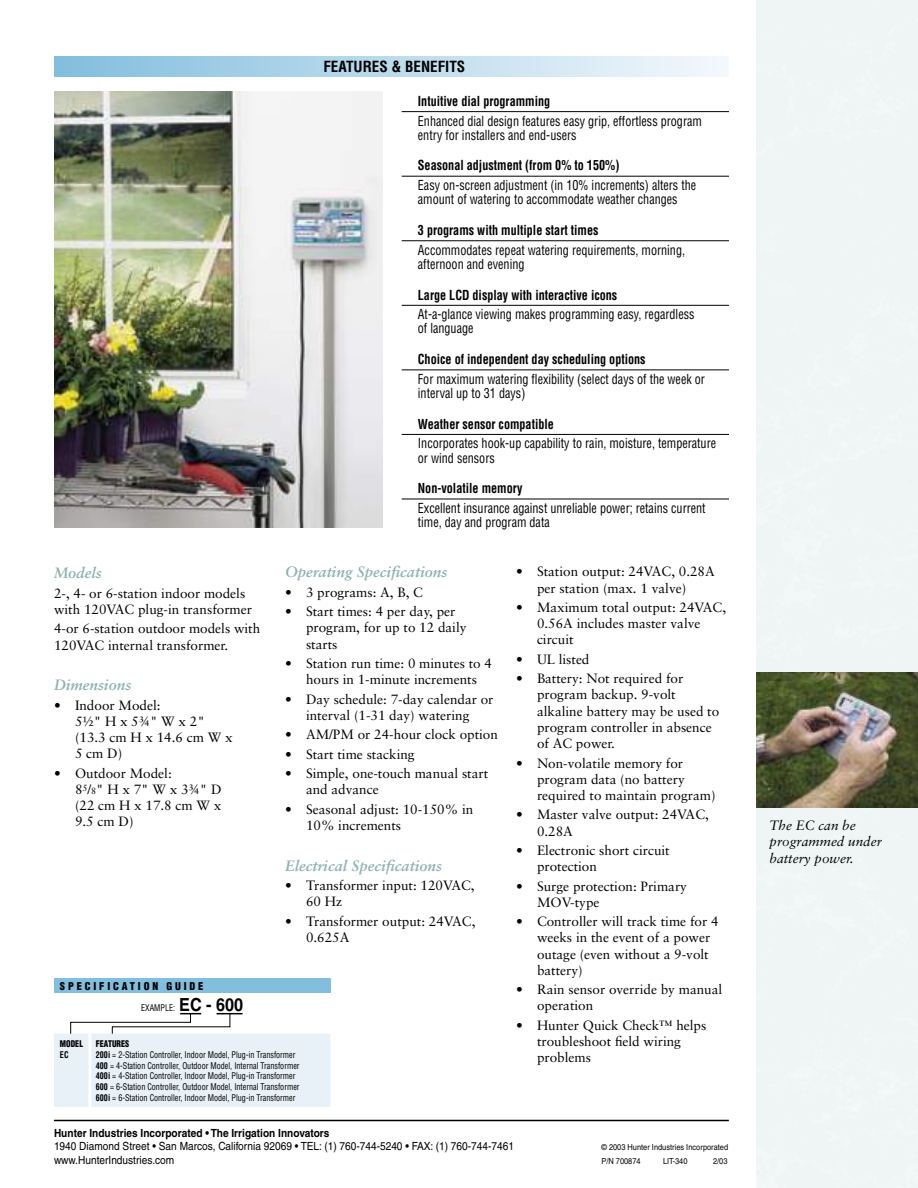
<style>
.page{position:relative;width:918px;height:1188px;background:#fff}
.page>*{position:absolute;margin:0;border:0;box-sizing:border-box;transform-origin:0 0}
.t1{font:italic 700 15px "Sabon";color:#8db2b0}
.t2{font:700 condensed 15px "Helvetica";color:#000}
.t3{font:13.5px/16.2px "Sabon";color:#000}
.t4{font:condensed 13.5px/14.2px "Helvetica";color:#000;scale:.9 1}
.t5{font:700 condensed 13.5px "Helvetica";color:#000;scale:.9 1}
.t6{font:italic 13.5px/16.2px "Sabon";color:#000}
.t7{font:11.25px "Helvetica";color:#000;scale:.9 1}
.t8{font:700 11.25px "Helvetica";color:#000;scale:.9 1}
.t9{font:900 condensed 10.5px "Helvetica";letter-spacing:.27em;color:#000}
.t10{font:condensed 9px/10.8px "Helvetica";color:#000;scale:.9 1}
.t11{font:900 condensed 9px "Helvetica";color:#000;scale:.9 1}
.t12{font:700 condensed 9px "Helvetica";color:#000;scale:.9 1}
.t13{font:8.25px "Helvetica";color:#000;scale:.9 1}
.s1{font-size:9px}
.s2{font-weight:700;font-stretch:normal;font-size:18px}
.s3{font-weight:900}
.s4{font-weight:700}
</style>
<div class="page">
<hr style="left:54px;top:1120px;width:675px;height:1px;background:#000">
<div style="left:756px;top:0;width:162px;height:1188px;background:#eff4f5"></div>
<div style="left:54px;top:56px;width:675px;height:20px;background:linear-gradient(to right,#82bedd,#f4f9fd)"></div>
<img style="left:54px;top:92px;width:328px;height:435px">
<hr style="left:402px;top:111px;width:327px;height:1px;background:#000">
<hr style="left:402px;top:176px;width:327px;height:1px;background:#000">
<hr style="left:402px;top:240px;width:327px;height:1px;background:#000">
<hr style="left:402px;top:305px;width:327px;height:1px;background:#000">
<hr style="left:402px;top:369px;width:327px;height:1px;background:#000">
<hr style="left:402px;top:434px;width:327px;height:1px;background:#000">
<hr style="left:402px;top:499px;width:327px;height:1px;background:#000">
<div style="left:54px;top:978px;width:276px;height:15px;background:#82bedd"></div>
<svg style="left:54px;top:1013px;width:276px;height:94px"></svg>
<hr style="left:88px;top:1034px;width:3px;height:73px;background:#fff">
<img style="left:756px;top:672px;width:162px;height:135px">
<p class="t2" style="left:323px;top:57px;width:143px">FEATURES &amp; BENEFITS</p>
<p class="t5" style="left:418px;top:92px;width:149px">Intuitive dial programming</p>
<p class="t4" style="left:418px;top:113px;width:317px">Enhanced dial design features easy grip, effortless program entry for installers and end-users</p>
<p class="t5" style="left:418px;top:157px;width:225px">Seasonal adjustment (from 0% to 150%)</p>
<p class="t4" style="left:418px;top:178px;width:311px">Easy on-screen adjustment (in 10% increments) alters the amount of watering to accommodate weather changes</p>
<p class="t5" style="left:418px;top:222px;width:202px">3 programs with multiple start times</p>
<p class="t4" style="left:418px;top:243px;width:298px">Accommodates repeat watering requirements, morning, afternoon and evening</p>
<p class="t5" style="left:418px;top:286px;width:223px">Large LCD display with interactive icons</p>
<p class="t4" style="left:418px;top:307px;width:309px">At-a-glance viewing makes programming easy, regardless of language</p>
<p class="t5" style="left:418px;top:351px;width:255px">Choice of independent day scheduling options</p>
<p class="t4" style="left:418px;top:372px;width:321px">For maximum watering flexibility (select days of the week or interval up to 31 days)</p>
<p class="t5" style="left:418px;top:415px;width:153px">Weather sensor compatible</p>
<p class="t4" style="left:418px;top:436px;width:333px">Incorporates hook-up capability to rain, moisture, temperature or wind sensors</p>
<p class="t5" style="left:418px;top:480px;width:118px">Non-volatile memory</p>
<p class="t4" style="left:418px;top:501px;width:321px">Excellent insurance against unreliable power; retains current time, day and program data</p>
<p class="t1" style="left:54px;top:564px;width:49px">Models</p>
<p class="t3" style="left:54px;top:585px;width:200px">2-, 4- or 6-station indoor models with 120VAC plug-in transformer</p>
<p class="t3" style="left:54px;top:621px;width:208px">4-or 6-station outdoor models with<br>120VAC internal transformer.</p>
<p class="t1" style="left:54px;top:676px;width:79px">Dimensions</p>
<p class="t3" style="left:75px;top:697px;width:159px;text-indent:-21px">• Indoor Model:<br>51⁄2" H x 53⁄4" W x 2" (13.3 cm H x 14.6 cm W x<br>5 cm D)</p>
<p class="t3" style="left:75px;top:765px;width:148px;text-indent:-21px">• Outdoor Model:<br>8<sup>5</sup>/<span class="s1">8</span>" H x 7" W x 33⁄4" D (22 cm H x 17.8 cm W x<br>9.5 cm D)</p>
<p class="t1" style="left:285px;top:563px;width:164px">Operating Specifications</p>
<p class="t3" style="left:285px;top:584px;width:140px">• 3 programs: A, B, C</p>
<p class="t3" style="left:306px;top:603px;width:162px;text-indent:-21px">• Start times: 4 per day, per program, for up to 12 daily starts</p>
<p class="t3" style="left:285px;top:655px;width:209px;text-align:center">• Station run time: 0 minutes to 4 hours in 1-minute increments</p>
<p class="t3" style="left:285px;top:691px;width:210px;text-align:center">• Day schedule: 7-day calendar or interval (1-31 day) watering</p>
<p class="t3" style="left:285px;top:726px;width:215px">• AM/PM or 24-hour clock option</p>
<p class="t3" style="left:285px;top:746px;width:131px">• Start time stacking</p>
<p class="t3" style="left:306px;top:765px;width:184px;text-indent:-21px">• Simple, one-touch manual start and advance</p>
<p class="t3" style="left:306px;top:801px;width:169px;text-indent:-21px">• Seasonal adjust: 10-150% in<br>10% increments</p>
<p class="t1" style="left:285px;top:856px;width:158px">Electrical Specifications</p>
<p class="t3" style="left:306px;top:877px;width:170px;text-indent:-21px">• Transformer input: 120VAC,<br>60 Hz</p>
<p class="t3" style="left:306px;top:913px;width:171px;text-indent:-21px">• Transformer output: 24VAC,<br>0.625A</p>
<p class="t9" style="left:60px;top:980px;width:145px">SPECIFICATION GUIDE</p>
<p class="t10" style="left:141px;top:1003px;width:115px">EXAMPLE: <span class="s2">EC - 600</span></p>
<p class="t11" style="left:60px;top:1038px;width:27px">MODEL</p>
<p class="t12" style="left:60px;top:1049px;width:11px">EC</p>
<p class="t10" style="left:96px;top:1038px;width:228px"><span class="s3">FEATURES<br></span><span class="s4">200i</span> = 2-Station Controller, Indoor Model, Plug-in Transformer <span class="s4">400</span> = 4-Station Controller, Outdoor Model, Internal Transformer <span class="s4">400i</span> = 4-Station Controller, Indoor Model, Plug-in Transformer <span class="s4">600</span> = 6-Station Controller, Outdoor Model, Internal Transformer <span class="s4">600i</span> = 6-Station Controller, Indoor Model, Plug-in Transformer</p>
<p class="t3" style="left:516px;top:563px;width:200px;text-align:center">• Station output: 24VAC, 0.28A per station (max. 1 valve)</p>
<p class="t3" style="left:537px;top:599px;width:191px;text-indent:-21px">• Maximum total output: 24VAC,<br>0.56A includes master valve circuit</p>
<p class="t3" style="left:516px;top:651px;width:75px">• UL listed</p>
<p class="t3" style="left:537px;top:670px;width:184px;text-indent:-21px">• Battery: Not required for program backup. 9-volt alkaline battery may be used to program controller in absence of AC power.</p>
<p class="t3" style="left:537px;top:755px;width:180px;text-indent:-21px">• Non-volatile memory for program data (no battery required to maintain program)</p>
<p class="t3" style="left:537px;top:806px;width:173px;text-indent:-21px">• Master valve output: 24VAC,<br>0.28A</p>
<p class="t3" style="left:537px;top:842px;width:134px;text-indent:-21px">• Electronic short circuit protection</p>
<p class="t3" style="left:537px;top:878px;width:152px;text-indent:-21px">• Surge protection: Primary<br>MOV-type</p>
<p class="t3" style="left:537px;top:913px;width:183px;text-indent:-21px">• Controller will track time for 4 weeks in the event of a power outage (even without a 9-volt battery)</p>
<p class="t3" style="left:537px;top:981px;width:187px;text-indent:-21px">• Rain sensor override by manual operation</p>
<p class="t3" style="left:537px;top:1017px;width:171px;text-indent:-21px">• Hunter Quick Check™ helps troubleshoot field wiring problems</p>
<p class="t8" style="left:54px;top:1126px;width:307px">Hunter Industries Incorporated • The Irrigation Innovators</p>
<p class="t7" style="left:54px;top:1140px;width:513px">1940 Diamond Street • San Marcos, California 92069 • TEL: (1) 760-744-5240 • FAX: (1) 760-744-7461</p>
<p class="t13" style="left:602px;top:1142px;width:142px">© 2003 Hunter Industries Incorporated</p>
<p class="t7" style="left:54px;top:1153px;width:135px">www.HunterIndustries.com</p>
<p class="t13" style="left:602px;top:1156px;width:45px">P/N 700874</p>
<p class="t13" style="left:663px;top:1156px;width:29px">LIT-340</p>
<p class="t13" style="left:713px;top:1156px;width:18px">2/03</p>
<p class="t6" style="left:769px;top:817px;width:114px">The EC can be programmed under battery power.</p>
</div>
